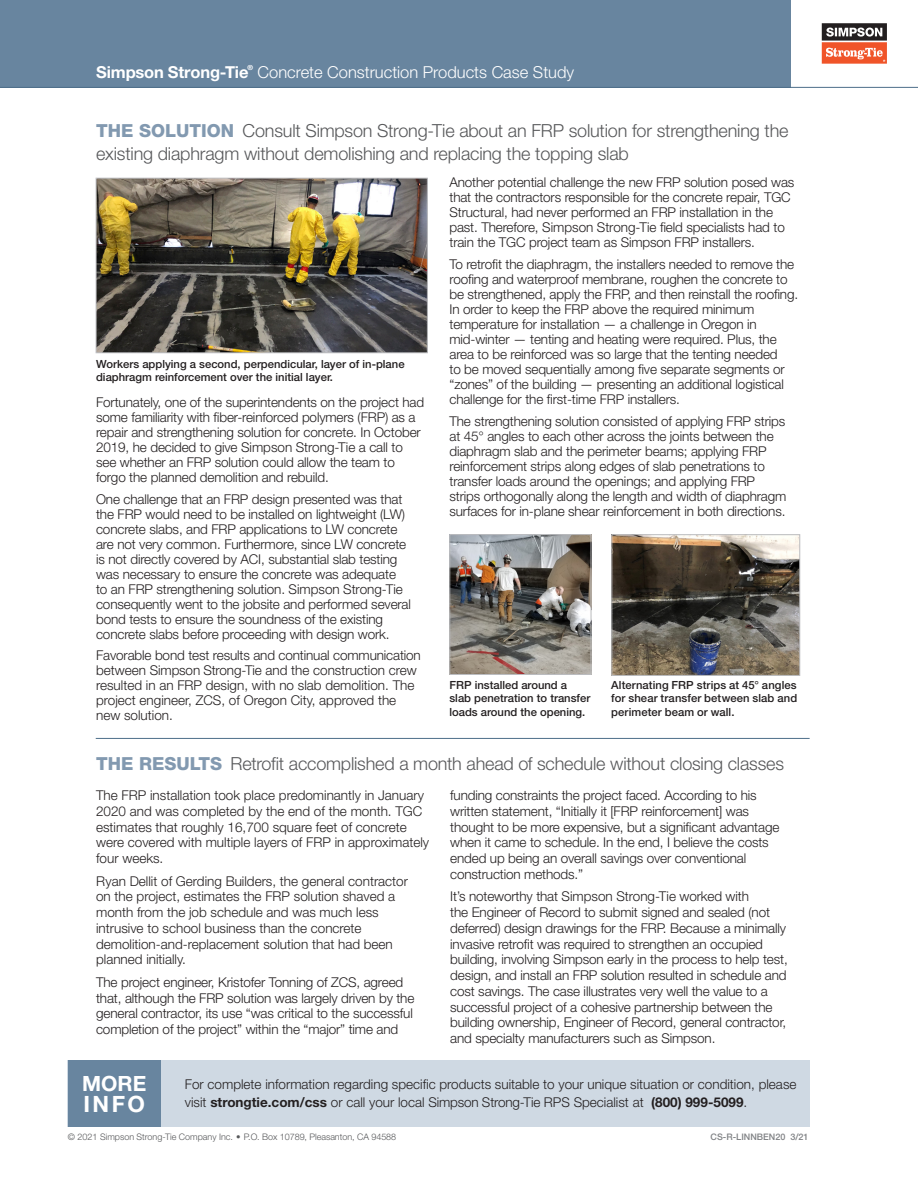
<style>
.page{position:relative;width:918px;height:1188px;background:#fff}
.page>*{position:absolute;margin:0;border:0;box-sizing:border-box;transform-origin:0 0}
.t1{font:700 22.5px "Helvetica Neue LT Std";color:#fff}
.t2{font:700 21px "Helvetica Neue LT Std";color:#fff}
.paragraph_body_9_11{font:300 18px/22.5px "Helvetica Neue LT Std";letter-spacing:-.01em;color:#57585a}
.t3{font:300 16.5px "Helvetica Neue LT Std";color:#fff}
.t4{font:700 16.5px "Helvetica Neue LT Std";letter-spacing:-.01em;color:#fff}
.paragraph_body_9_11-2{font:300 13.5px/15px "Helvetica Neue LT Std";letter-spacing:-.01em;color:#231f20}
.Picture_Caption{font:500 11.25px/13.5px "Helvetica Neue LT Std";color:#231f20}
.copyright{font:300 9px "Helvetica Neue LT Std";color:#57585a}
.t5{font:500 9px "Helvetica Neue LT Std";color:#808285}
.t6{font:700 7.05px "Helvetica Neue LT Std";color:#fff}
.s1{font-weight:800;color:#8299b0}
.s2{font-weight:700}
</style>
<div class="page">
<div style="left:0;top:0;width:791px;height:88px;background:#68859f"></div>
<hr style="left:0;top:87px;width:918px;height:1px;background:#4d6e89">
<svg style="left:822px;top:23px;width:65px;height:41px;background:#b4705e"></svg>
<img style="left:98px;top:180px;width:328px;height:171px">
<div style="left:96px;top:178px;width:332px;height:175px;border:1px solid #bcbdc0"></div>
<div style="left:68px;top:1060px;width:742px;height:66px;background:#cfd9e3"></div>
<div style="left:68px;top:1060px;width:93px;height:66px;background:#68859f"></div>
<hr style="left:96px;top:738px;width:714px;height:1px;background:#4d6e89">
<img style="left:451px;top:536px;width:138px;height:137px">
<div style="left:449px;top:534px;width:142px;height:141px;border:1px solid #bcbdc0"></div>
<img style="left:613px;top:536px;width:185px;height:138px">
<div style="left:611px;top:534px;width:189px;height:142px;border:1px solid #bcbdc0"></div>
<p class="t4" style="left:96px;top:61px;width:154px">Simpson Strong-Tie</p>
<p class="t6" style="left:247px;top:63px;width:7px">®</p>
<p class="t3" style="left:258px;top:62px;width:318px">Concrete Construction Products Case Study</p>
<p class="paragraph_body_9_11" style="left:96px;top:119px;width:694px"><span class="s1">THE SOLUTION</span> Consult Simpson Strong-Tie about an FRP solution for strengthening the existing diaphragm without demolishing and replacing the topping slab</p>
<p class="Picture_Caption" style="left:96px;top:357px;width:310px">Workers applying a second, perpendicular, layer of in-plane diaphragm reinforcement over the initial layer.</p>
<p class="paragraph_body_9_11-2" style="left:96px;top:394px;width:330px">Fortunately, one of the superintendents on the project had some familiarity with fiber-reinforced polymers (FRP) as a repair and strengthening solution for concrete. In October 2019, he decided to give Simpson Strong-Tie a call to see whether an FRP solution could allow the team to forgo the planned demolition and rebuild.</p>
<p class="paragraph_body_9_11-2" style="left:96px;top:491px;width:316px">One challenge that an FRP design presented was that the FRP would need to be installed on lightweight (LW) concrete slabs, and FRP applications to LW concrete are not very common. Furthermore, since LW concrete is not directly covered by ACI, substantial slab testing was necessary to ensure the concrete was adequate<br>to an FRP strengthening solution. Simpson Strong-Tie consequently went to the jobsite and performed several bond tests to ensure the soundness of the existing concrete slabs before proceeding with design work.</p>
<p class="paragraph_body_9_11-2" style="left:96px;top:648px;width:326px">Favorable bond test results and continual communication between Simpson Strong-Tie and the construction crew resulted in an FRP design, with no slab demolition. The project engineer, ZCS, of Oregon City, approved the new solution.</p>
<p class="paragraph_body_9_11-2" style="left:449px;top:175px;width:346px">Another potential challenge the new FRP solution posed was that the contractors responsible for the concrete repair, TGC Structural, had never performed an FRP installation in the past. Therefore, Simpson Strong-Tie field specialists had to train the TGC project team as Simpson FRP installers.</p>
<p class="paragraph_body_9_11-2" style="left:449px;top:257px;width:350px">To retrofit the diaphragm, the installers needed to remove the roofing and waterproof membrane, roughen the concrete to be strengthened, apply the FRP, and then reinstall the roofing.<br>In order to keep the FRP above the required minimum temperature for installation — a challenge in Oregon in mid-winter — tenting and heating were required. Plus, the area to be reinforced was so large that the tenting needed<br>to be moved sequentially among five separate segments or “zones” of the building — presenting an additional logistical challenge for the first-time FRP installers.</p>
<p class="paragraph_body_9_11-2" style="left:449px;top:413px;width:338px">The strengthening solution consisted of applying FRP strips at 45° angles to each other across the joints between the diaphragm slab and the perimeter beams; applying FRP reinforcement strips along edges of slab penetrations to transfer loads around the openings; and applying FRP strips orthogonally along the length and width of diaphragm surfaces for in-plane shear reinforcement in both directions.</p>
<p class="Picture_Caption" style="left:449px;top:678px;width:142px">FRP installed around a slab penetration to transfer loads around the opening.</p>
<p class="Picture_Caption" style="left:611px;top:678px;width:187px;text-align:justify">Alternating FRP strips at 45° angles for shear transfer between slab and perimeter beam or wall.</p>
<p class="paragraph_body_9_11" style="left:96px;top:752px;width:689px"><span class="s1">THE RESULTS</span> Retrofit accomplished a month ahead of schedule without closing classes</p>
<p class="paragraph_body_9_11-2" style="left:96px;top:787px;width:335px;line-height:15.8px">The FRP installation took place predominantly in January 2020 and was completed by the end of the month. TGC estimates that roughly 16,700 square feet of concrete were covered with multiple layers of FRP in approximately four weeks.</p>
<p class="paragraph_body_9_11-2" style="left:96px;top:873px;width:313px;line-height:15.8px">Ryan Dellit of Gerding Builders, the general contractor on the project, estimates the FRP solution shaved a month from the job schedule and was much less intrusive to school business than the concrete demolition-and-replacement solution that had been planned initially.</p>
<p class="paragraph_body_9_11-2" style="left:96px;top:974px;width:320px;line-height:15.8px">The project engineer, Kristofer Tonning of ZCS, agreed that, although the FRP solution was largely driven by the general contractor, its use “was critical to the successful completion of the project” within the “major” time and</p>
<p class="paragraph_body_9_11-2" style="left:450px;top:787px;width:331px;line-height:15.8px">funding constraints the project faced. According to his written statement, “Initially it [FRP reinforcement] was thought to be more expensive, but a significant advantage when it came to schedule. In the end, I believe the costs ended up being an overall savings over conventional construction methods.”</p>
<p class="paragraph_body_9_11-2" style="left:450px;top:889px;width:339px;line-height:15.8px">It’s noteworthy that Simpson Strong-Tie worked with<br>the Engineer of Record to submit signed and sealed (not deferred) design drawings for the FRP. Because a minimally invasive retrofit was required to strengthen an occupied building, involving Simpson early in the process to help test, design, and install an FRP solution resulted in schedule and cost savings. The case illustrates very well the value to a successful project of a cohesive partnership between the building ownership, Engineer of Record, general contractor, and specialty manufacturers such as Simpson.</p>
<p class="t2" style="left:82px;top:1071px;width:66px">MORE</p>
<p class="t1" style="left:84px;top:1090px;width:63px">INFO</p>
<p class="paragraph_body_9_11-2" style="left:185px;top:1075px;width:613px;line-height:18px">For complete information regarding specific products suitable to your unique situation or condition, please visit <span class="s2">strongtie.com/css</span> or call your local Simpson Strong-Tie RPS Specialist at <span class="s2">(800) 999-5099</span>.</p>
<p class="copyright" style="left:68px;top:1132px;width:330px">© 2021 Simpson Strong-Tie Company Inc. • P.O. Box 10789, Pleasanton, CA 94588</p>
<p class="t5" style="left:711px;top:1132px;width:100px">CS-R-LINNBEN20 3/21</p>
</div>
